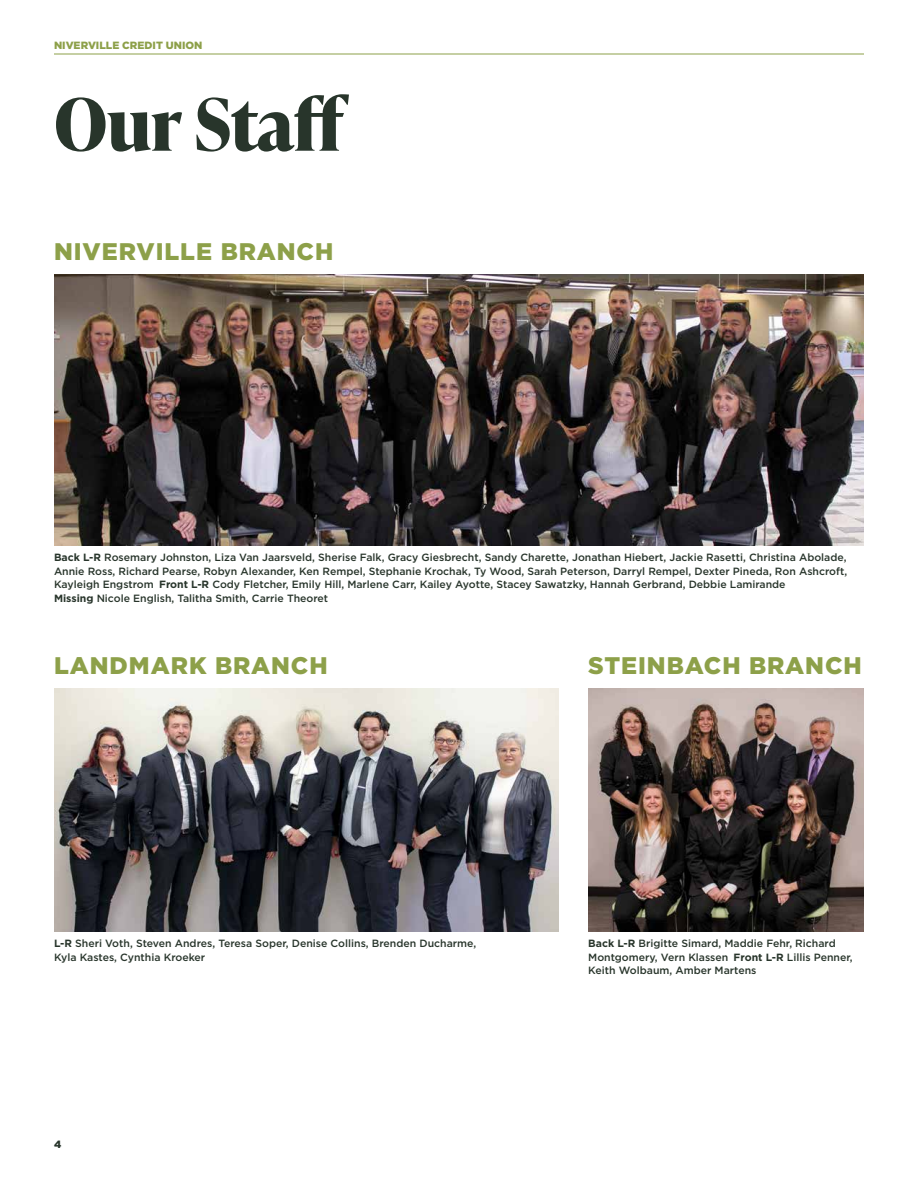
<style>
.page{position:relative;width:918px;height:1188px;background:#fff}
.page>*{position:absolute;margin:0;border:0;box-sizing:border-box;transform-origin:0 0}
.t1{font:700 72px "Ivy Presto Headline";letter-spacing:-.01em;color:#28352b}
.t2{font:900 24px "Gotham";letter-spacing:.04em;color:#8da049}
.t3{font:500 10.5px/13.5px "Gotham";color:#28352b}
.t4{font:900 10.5px "Gotham";color:#8da049}
.t5{font:900 10.5px "Gotham";color:#28352b}
.s1{font-weight:700}
</style>
<div class="page">
<hr style="left:54px;top:54px;width:810px;height:1px;background:#8da049">
<img style="left:54px;top:689px;width:504px;height:243px">
<img style="left:588px;top:689px;width:276px;height:243px">
<img style="left:54px;top:275px;width:810px;height:271px">
<p class="t4" style="left:54px;top:38px;width:150px">NIVERVILLE CREDIT UNION</p>
<h1 class="t1" style="left:54px;top:72px;width:296px">Our Staff</h1>
<h2 class="t2" style="left:54px;top:235px;width:281px">NIVERVILLE BRANCH</h2>
<p class="t3" style="left:54px;top:551px;width:795px"><span class="s1">Back L-R</span> Rosemary Johnston, Liza Van Jaarsveld, Sherise Falk, Gracy Giesbrecht, Sandy Charette, Jonathan Hiebert, Jackie Rasetti, Christina Abolade, Annie Ross, Richard Pearse, Robyn Alexander, Ken Rempel, Stephanie Krochak, Ty Wood, Sarah Peterson, Darryl Rempel, Dexter Pineda, Ron Ashcroft, Kayleigh Engstrom <span class="s1">Front L-R</span> Cody Fletcher, Emily Hill, Marlene Carr, Kailey Ayotte, Stacey Sawatzky, Hannah Gerbrand, Debbie Lamirande<br><span class="s1">Missing</span> Nicole English, Talitha Smith, Carrie Theoret</p>
<h2 class="t2" style="left:54px;top:649px;width:275px">LANDMARK BRANCH</h2>
<h2 class="t2" style="left:588px;top:649px;width:275px">STEINBACH BRANCH</h2>
<p class="t3" style="left:54px;top:937px;width:424px"><span class="s1">L-R</span> Sheri Voth, Steven Andres, Teresa Soper, Denise Collins, Brenden Ducharme,<br>Kyla Kastes, Cynthia Kroeker</p>
<p class="t3" style="left:588px;top:937px;width:266px"><span class="s1">Back L-R</span> Brigitte Simard, Maddie Fehr, Richard<br>Montgomery, Vern Klassen <span class="s1">Front L-R</span> Lillis Penner,<br>Keith Wolbaum, Amber Martens</p>
<p class="t5" style="left:54px;top:1137px;width:9px">4</p>
</div>
